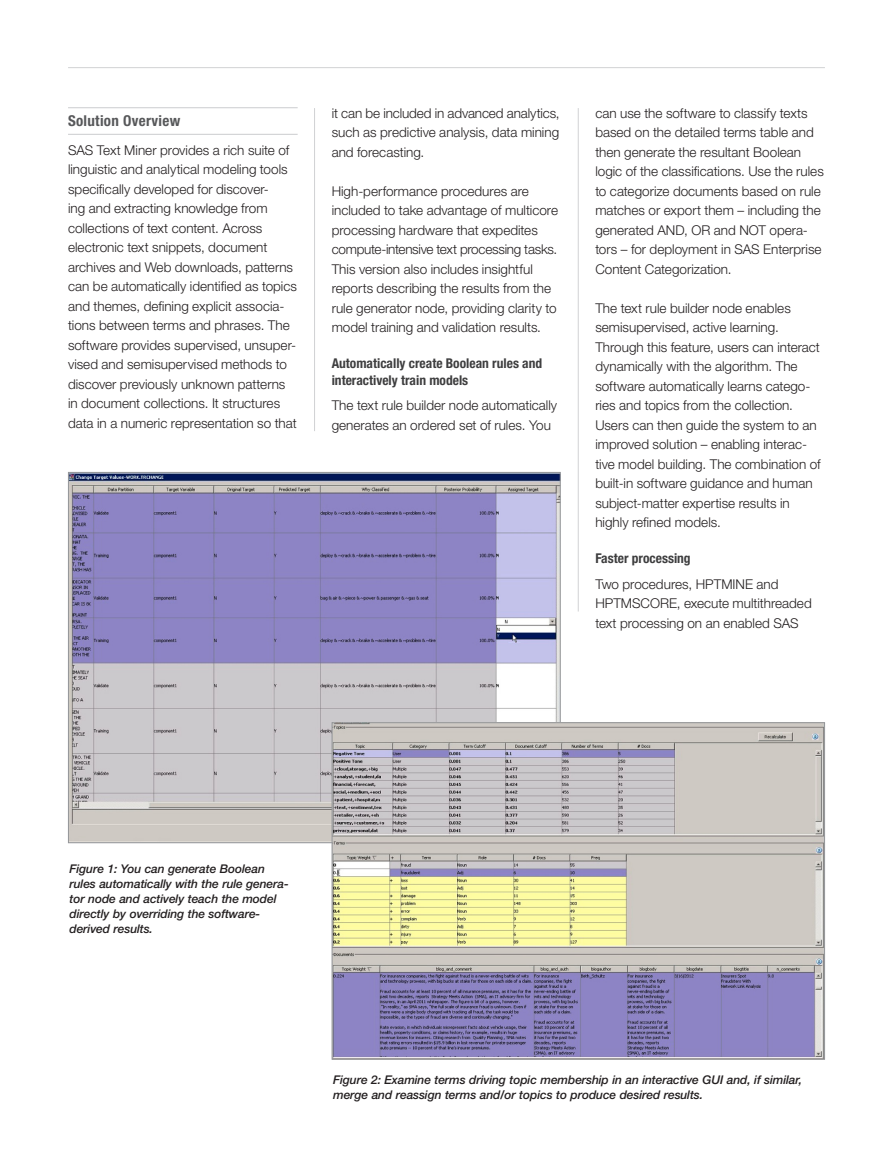
<style>
.page{position:relative;width:893px;height:1170px;background:#fff}
.page>*{position:absolute;margin:0;border:0;box-sizing:border-box;transform-origin:0 0}
.Subhd1__body_black{font:700 condensed 15px "Helvetica Neue LT Std";letter-spacing:.02em;color:#57585a}
.Body{font:300 13.5px/19.5px "Helvetica Neue LT Std";color:#231f20}
.Subhd2__Body{font:700 condensed 13.5px/16.5px "Helvetica Neue LT Std";color:#3e3e3f}
.Cutline__ScreenShot{font:italic 500 12px/15px "Helvetica Neue LT Std";letter-spacing:-.01em;color:#231f20}
</style>
<div class="page">
<hr style="left:68px;top:67px;width:757px;height:1px;background:#d1d2d4">
<hr style="left:68px;top:107px;width:230px;height:1px;background:#d1d2d4">
<hr style="left:68px;top:134px;width:230px;height:1px;background:#d1d2d4">
<hr style="left:314px;top:108px;width:1px;height:323px;background:#d1d2d4">
<hr style="left:578px;top:108px;width:1px;height:503px;background:#d1d2d4">
<img style="left:70px;top:474px;width:489px;height:367px">
<img style="left:334px;top:724px;width:489px;height:333px">
<p class="Subhd1__body_black" style="left:68px;top:112px;width:114px">Solution Overview</p>
<p class="Body" style="left:68px;top:140px;width:230px">SAS Text Miner provides a rich suite of linguistic and analytical modeling tools specifically developed for discover-<br>ing and extracting knowledge from collections of text content. Across electronic text snippets, document archives and Web downloads, patterns can be automatically identified as topics and themes, defining explicit associa&shy;tions between terms and phrases. The software provides supervised, unsuper&shy;vised and semisupervised methods to discover previously unknown patterns in document collections. It structures data in a numeric representation so that</p>
<p class="Body" style="left:332px;top:103px;width:229px;text-align:justify">it can be included in advanced analytics, such as predictive analysis, data mining and forecasting.</p>
<p class="Body" style="left:332px;top:181px;width:228px">High-performance procedures are included to take advantage of multicore processing hardware that expedites compute-intensive text processing tasks.<br>This version also includes insightful reports describing the results from the rule generator node, providing clarity to model training and validation results.</p>
<p class="Subhd2__Body" style="left:332px;top:355px;width:212px">Automatically create Boolean rules and interactively train models</p>
<p class="Body" style="left:332px;top:395px;width:227px">The text rule builder node automatically generates an ordered set of rules. You</p>
<p class="Body" style="left:595px;top:103px;width:230px">can use the software to classify texts based on the detailed terms table and then generate the resultant Boolean logic of the classifications. Use the rules to categorize documents based on rule matches or export them – including the generated AND, OR and NOT opera&shy;tors – for deployment in SAS Enterprise Content Categorization.</p>
<p class="Body" style="left:595px;top:298px;width:227px">The text rule builder node enables semisupervised, active learning.<br>Through this feature, users can interact dynamically with the algorithm. The software automatically learns catego&shy;ries and topics from the collection.<br>Users can then guide the system to an improved solution – enabling interac&shy;tive model building. The combination of built-in software guidance and human subject-matter expertise results in highly refined models.</p>
<p class="Subhd2__Body" style="left:595px;top:550px;width:97px">Faster processing</p>
<p class="Body" style="left:595px;top:574px;width:218px">Two procedures, HPTMINE and<br>HPTMSCORE, execute multithreaded text processing on an enabled SAS</p>
<p class="Cutline__ScreenShot" style="left:70px;top:860px;width:221px">Figure 1: You can generate Boolean rules automatically with the rule genera&shy;tor node and actively teach the model directly by overriding the software&shy;derived results.</p>
<p class="Cutline__ScreenShot" style="left:333px;top:1071px;width:470px">Figure 2: Examine terms driving topic membership in an interactive GUI and, if similar, merge and reassign terms and/or topics to produce desired results.</p>
</div>
